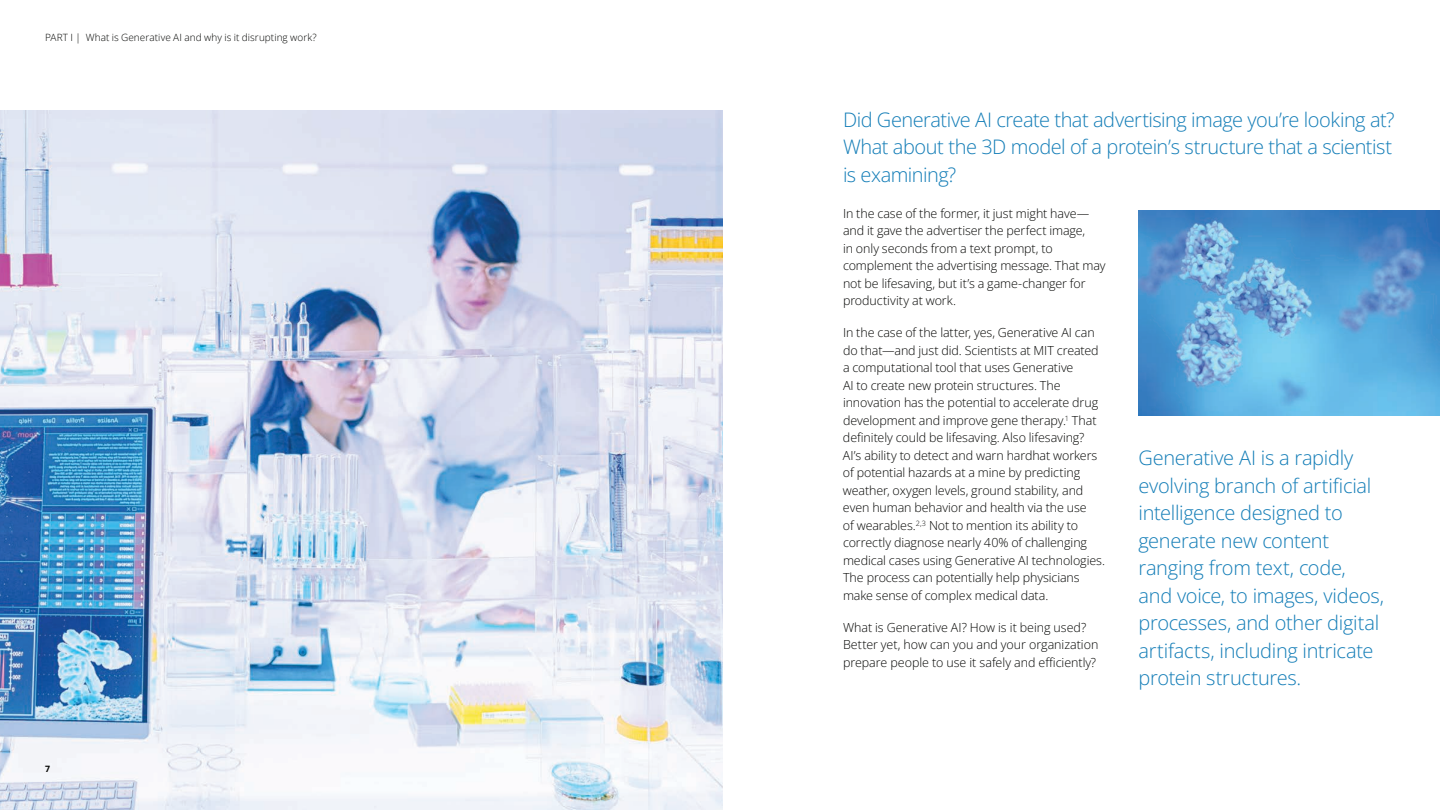
<style>
.page{position:relative;width:1440px;height:810px;background:#fff}
.page>*{position:absolute;margin:0;border:0;box-sizing:border-box;transform-origin:0 0}
.t1{font:20px/27.5px "Open Sans";letter-spacing:-.015em;color:#137db7}
.t2{font:12.5px/17.5px "Open Sans";letter-spacing:-.005em;color:#040503}
.t3{font:10px "Open Sans";letter-spacing:.005em;color:#040503}
.t4{font:700 8.75px "Open Sans";color:#040503}
</style>
<div class="page">
<img style="left:0;top:111px;width:723px;height:699px">
<img style="left:1138px;top:210px;width:302px;height:205px">
<p class="t3" style="left:45px;top:30px;width:273px">PART I | What is Generative AI and why is it disrupting work?</p>
<p class="t4" style="left:45px;top:762px;width:6px">7</p>
<h1 class="t1" style="left:843px;top:105px;width:553px">Did Generative AI create that advertising image you’re looking at?<br>What about the 3D model of a protein’s structure that a scientist is examining?</h1>
<p class="t2" style="left:843px;top:204px;width:264px">In the case of the former, it just might have— and it gave the advertiser the perfect image,<br>in only seconds from a text prompt, to complement the advertising message. That may not be lifesaving, but it’s a game-changer for productivity at work.</p>
<p class="t2" style="left:843px;top:324px;width:264px">In the case of the latter, yes, Generative AI can do that—and just did. Scientists at MIT created a computational tool that uses Generative<br>AI to create new protein structures. The innovation has the potential to accelerate drug development and improve gene therapy.<sup>1</sup> That definitely could be lifesaving. Also lifesaving?<br>AI’s ability to detect and warn hardhat workers of potential hazards at a mine by predicting weather, oxygen levels, ground stability, and even human behavior and health via the use<br>of wearables.<sup>2,3</sup> Not to mention its ability to correctly diagnose nearly 40% of challenging medical cases using Generative AI technologies.<br>The process can potentially help physicians make sense of complex medical data.</p>
<p class="t2" style="left:843px;top:618px;width:257px">What is Generative AI? How is it being used?<br>Better yet, how can you and your organization prepare people to use it safely and efficiently?</p>
<p class="t1" style="left:1138px;top:444px;width:247px">Generative AI is a rapidly evolving branch of artificial intelligence designed to generate new content ranging from text, code, and voice, to images, videos, processes, and other digital artifacts, including intricate protein structures.</p>
</div>
